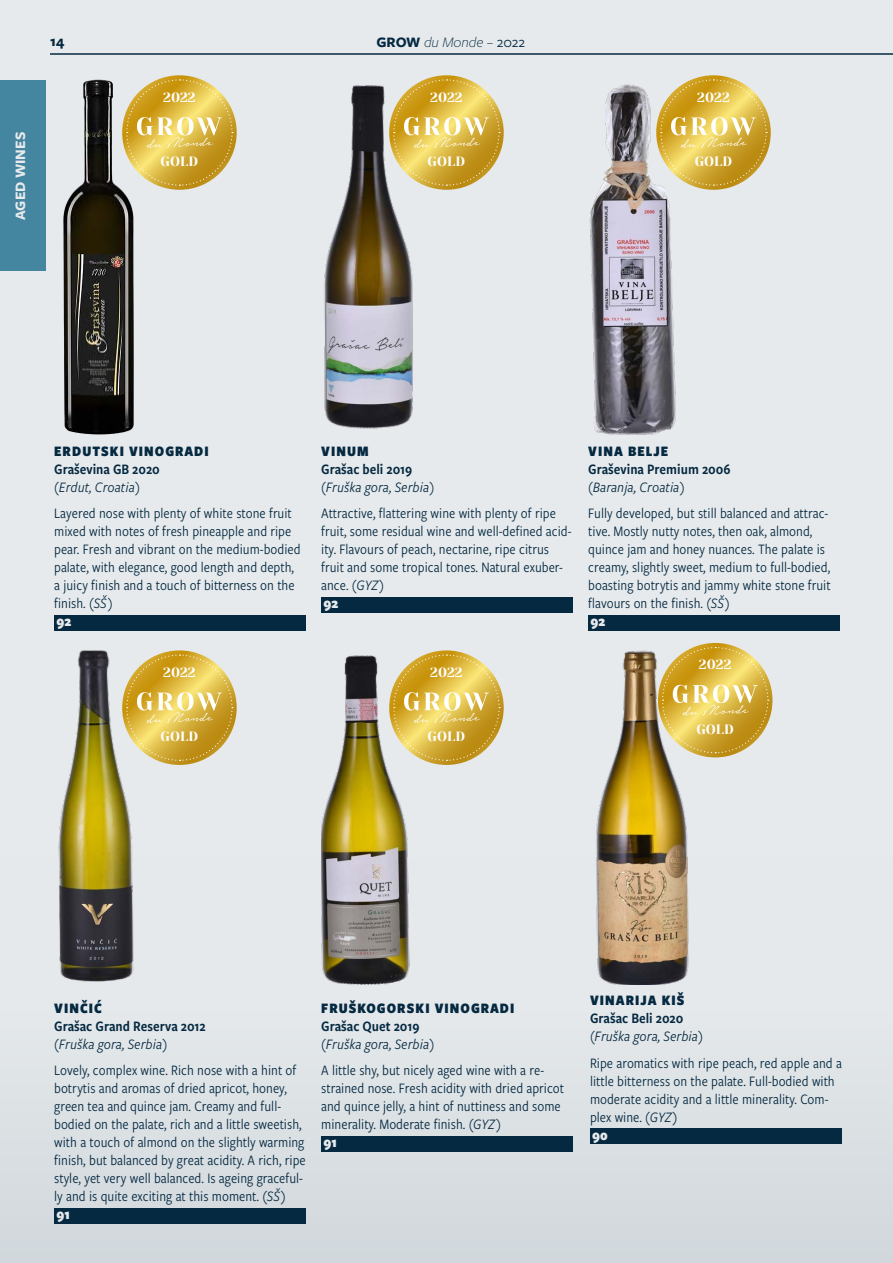
<style>
.page{position:relative;width:893px;height:1263px;background:#e6eaec}
.page>*{position:absolute;margin:0;border:0;box-sizing:border-box;transform-origin:0 0}
.t1{font:15px/18px "Freight Sans Cnd Pro";color:#052941}
.t2{font:italic 15px "Freight Sans Cnd Pro";color:#052941}
.t3{font:15px "Freight Sans Cnd Pro Semi";color:#052941}
.t4{font:900 15px "Freight Sans Cnd Pro";letter-spacing:.07em;color:#052941}
.t5{font:italic 300 15px "Freight Sans Pro";color:#052941}
.t6{font:700 15px "Freight Sans Pro";color:#e6eaec}
.t7{font:700 15px "Freight Sans Pro";color:#052941}
.t8{font:13.5px "Yeseva One";letter-spacing:.005em;color:#fff}
.s1{font-weight:700;font-style:normal}
.s2{font-weight:400;font-style:normal}
.s3{font-style:italic}
.s4{font-weight:900;color:#e6eaec}
</style>
<div class="page">
<div style="left:0;top:858px;width:893px;height:405px;background:#dee3e6"></div>
<hr style="left:50px;top:53px;width:843px;height:2px;background:#052941">
<img style="left:590px;top:630px;width:159px;height:354px">
<img style="left:63px;top:80px;width:71px;height:355px">
<img style="left:324px;top:85px;width:143px;height:344px">
<img style="left:54px;top:630px;width:160px;height:352px">
<img style="left:589px;top:84px;width:145px;height:351px">
<img style="left:321px;top:655px;width:146px;height:330px">
<svg style="left:122px;top:75px;width:115px;height:115px"></svg>
<svg style="left:126px;top:79px;width:107px;height:107px;background:#dbbd5e"></svg>
<svg style="left:389px;top:75px;width:115px;height:115px"></svg>
<svg style="left:393px;top:79px;width:107px;height:107px;background:#dbbd5e"></svg>
<svg style="left:656px;top:75px;width:115px;height:115px"></svg>
<svg style="left:660px;top:79px;width:107px;height:107px;background:#dbbd5e"></svg>
<svg style="left:122px;top:650px;width:115px;height:115px"></svg>
<svg style="left:126px;top:654px;width:107px;height:107px;background:#dbbd5e"></svg>
<svg style="left:389px;top:650px;width:115px;height:115px"></svg>
<svg style="left:393px;top:654px;width:107px;height:107px;background:#dbbd5e"></svg>
<div style="left:590px;top:1129px;width:252px;height:15px;background:#052941"></div>
<div style="left:54px;top:615px;width:252px;height:15px;background:#052941"></div>
<div style="left:321px;top:597px;width:252px;height:15px;background:#052941"></div>
<div style="left:588px;top:615px;width:252px;height:15px;background:#052941"></div>
<div style="left:54px;top:1208px;width:252px;height:15px;background:#052941"></div>
<div style="left:321px;top:1136px;width:252px;height:15px;background:#052941"></div>
<svg style="left:658px;top:643px;width:114px;height:114px"></svg>
<svg style="left:661px;top:646px;width:108px;height:108px;background:#dbbd5e"></svg>
<div style="left:0;top:81px;width:46px;height:190px;background:#44859f"></div>
<p class="t6" style="left:10px;top:220px;width:89px;rotate:-90deg">AGED WINES</p>
<p class="t7" style="left:50px;top:30px;width:16px">14</p>
<p class="t5" style="left:376px;top:33px;width:150px"><span class="s1">GROW</span> du Monde – <span class="s2">2022</span></p>
<p class="t8" style="left:163px;top:89px;width:34px">2022</p>
<p class="t8" style="left:161px;top:153px;width:39px">GOLD</p>
<p class="t8" style="left:430px;top:89px;width:34px">2022</p>
<p class="t8" style="left:428px;top:153px;width:39px">GOLD</p>
<p class="t8" style="left:697px;top:89px;width:34px">2022</p>
<p class="t8" style="left:695px;top:153px;width:39px">GOLD</p>
<p class="t4" style="left:54px;top:440px;width:156px">ERDUTSKI VINOGRADI</p>
<p class="t3" style="left:54px;top:459px;width:107px">Graševina GB 2020</p>
<p class="t2" style="left:54px;top:477px;width:87px">(Erdut, Croatia)</p>
<p class="t1" style="left:54px;top:504px;width:248px">Layered nose with plenty of white stone fruit mixed with notes of fresh pineapple and ripe pear. Fresh and vibrant on the medium-bodied palate, with elegance, good length and depth, a juicy finish and a touch of bitterness on the finish. <span class="s3">(SŠ)<br></span><span class="s4">92</span></p>
<p class="t4" style="left:321px;top:440px;width:49px">VINUM</p>
<p class="t3" style="left:321px;top:459px;width:93px">Grašac beli 2019</p>
<p class="t2" style="left:321px;top:477px;width:115px">(Fruška gora, Serbia)</p>
<p class="t1" style="left:321px;top:504px;width:252px">Attractive, flattering wine with plenty of ripe fruit, some residual wine and well-defined acid&shy;ity. Flavours of peach, nectarine, ripe citrus fruit and some tropical tones. Natural exuber&shy;ance. <span class="s3">(GYZ)<br></span><span class="s4">92</span></p>
<p class="t4" style="left:588px;top:440px;width:81px">VINA BELJE</p>
<p class="t3" style="left:588px;top:459px;width:144px">Graševina Premium 2006</p>
<p class="t2" style="left:588px;top:477px;width:98px">(Baranja, Croatia)</p>
<p class="t1" style="left:588px;top:504px;width:244px">Fully developed, but still balanced and attrac&shy;tive. Mostly nutty notes, then oak, almond, quince jam and honey nuances. The palate is creamy, slightly sweet, medium to full-bodied, boasting botrytis and jammy white stone fruit flavours on the finish. <span class="s3">(SŠ)<br></span><span class="s4">92</span></p>
<p class="t8" style="left:163px;top:664px;width:34px">2022</p>
<p class="t8" style="left:430px;top:664px;width:34px">2022</p>
<p class="t8" style="left:699px;top:656px;width:34px">2022</p>
<p class="t8" style="left:161px;top:729px;width:39px">GOLD</p>
<p class="t8" style="left:428px;top:729px;width:39px">GOLD</p>
<p class="t8" style="left:696px;top:721px;width:39px">GOLD</p>
<p class="t4" style="left:54px;top:997px;width:49px">VINČIĆ</p>
<p class="t3" style="left:54px;top:1016px;width:153px">Grašac Grand Reserva 2012</p>
<p class="t2" style="left:54px;top:1034px;width:115px">(Fruška gora, Serbia)</p>
<p class="t1" style="left:54px;top:1061px;width:253px">Lovely, complex wine. Rich nose with a hint of botrytis and aromas of dried apricot, honey, green tea and quince jam. Creamy and full&shy;bodied on the palate, rich and a little sweetish, with a touch of almond on the slightly warming finish, but balanced by great acidity. A rich, ripe style, yet very well balanced. Is ageing graceful&shy;ly and is quite exciting at this moment. <span class="s3">(SŠ)<br></span><span class="s4">91</span></p>
<p class="t4" style="left:321px;top:997px;width:195px">FRUŠKOGORSKI VINOGRADI</p>
<p class="t3" style="left:321px;top:1016px;width:100px">Grašac Quet 2019</p>
<p class="t2" style="left:321px;top:1034px;width:115px">(Fruška gora, Serbia)</p>
<p class="t1" style="left:321px;top:1061px;width:244px">A little shy, but nicely aged wine with a re&shy;strained nose. Fresh acidity with dried apricot and quince jelly, a hint of nuttiness and some minerality. Moderate finish. <span class="s3">(GYZ)<br></span><span class="s4">91</span></p>
<p class="t4" style="left:590px;top:990px;width:96px">VINARIJA KIŠ</p>
<p class="t3" style="left:590px;top:1008px;width:95px">Grašac Beli 2020</p>
<p class="t2" style="left:590px;top:1027px;width:115px">(Fruška gora, Serbia)</p>
<p class="t1" style="left:590px;top:1053px;width:253px">Ripe aromatics with ripe peach, red apple and a little bitterness on the palate. Full-bodied with moderate acidity and a little minerality. Com&shy;plex wine. <span class="s3">(GYZ)<br></span><span class="s4">90</span></p>
</div>
